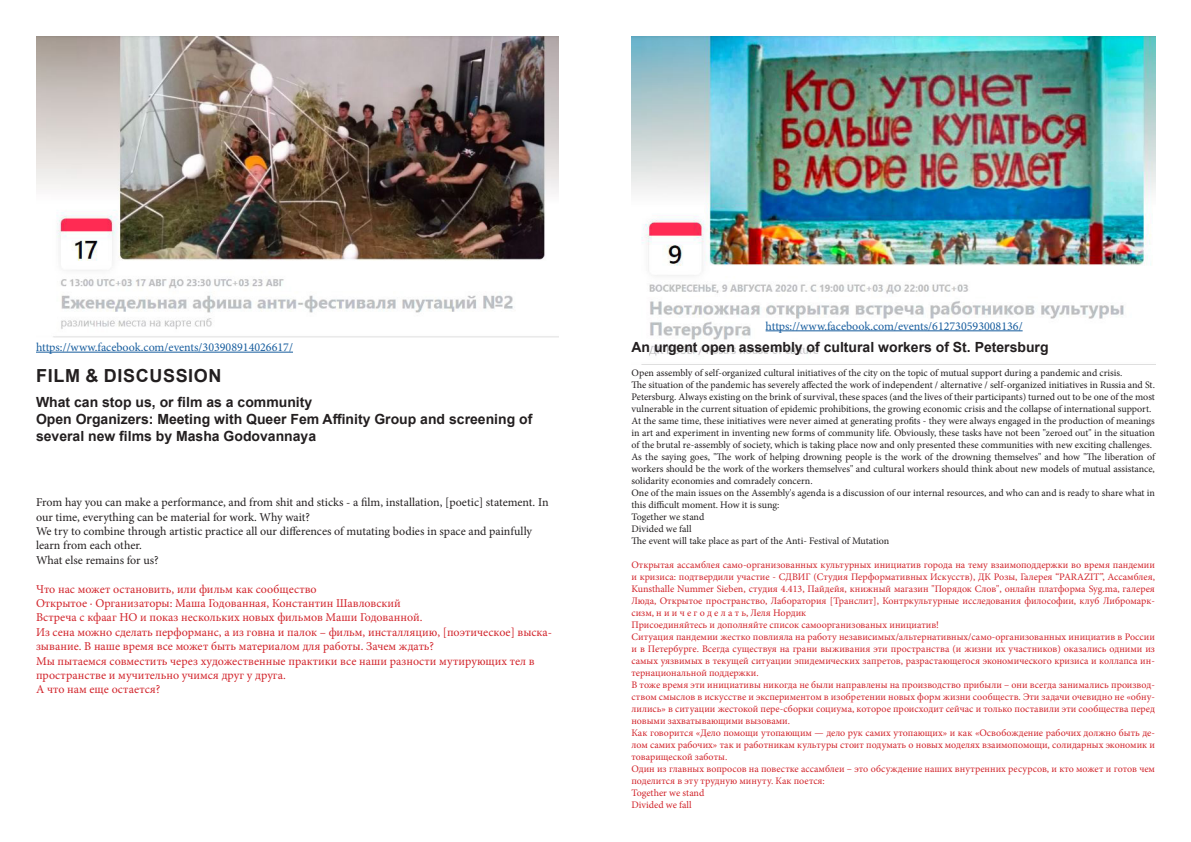
<style>
.page{position:relative;width:1191px;height:842px;background:#fff}
.page>*{position:absolute;margin:0;border:0;box-sizing:border-box;transform-origin:0 0}
.t1{font:700 18px "Arial";letter-spacing:.035em;color:#231f20}
.t2{font:700 14px/16.8px "Arial";color:#231f20}
.t3{font:12px/14.4px "Minion Pro";color:#d1232a}
.t4{font:12px/14.4px "Minion Pro";color:#231f20}
.t5{font:12px "Minion Pro";color:#175d9e}
.t6{font:10px/12px "Minion Pro";color:#d1232a;text-align:justify}
.t7{font:10px/12px "Minion Pro";color:#231f20;text-align:justify}
</style>
<div class="page">
<img style="left:36px;top:36px;width:522px;height:302px">
<img style="left:631px;top:36px;width:524px;height:329px">
<hr style="left:36px;top:352px;width:257px;height:1px;background:#175d9e">
<hr style="left:765px;top:330px;width:257px;height:1px;background:#175d9e">
<p class="t5" style="left:36px;top:339px;width:258px">https://www.facebook.com/events/303908914026617/</p>
<p class="t1" style="left:36px;top:363px;width:187px">FILM &amp; DISCUSSION</p>
<p class="t2" style="left:36px;top:394px;width:278px">What can stop us, or film as a community</p>
<p class="t2" style="left:36px;top:411px;width:498px">Open Organizers: Meeting with Queer Fem Affinity Group and screening of several new films by Masha Godovannaya</p>
<p class="t4" style="left:36px;top:495px;width:514px">From hay you can make a performance, and from shit and sticks - a film, installation, [poetic] statement. In our time, everything can be material for work. Why wait?</p>
<p class="t4" style="left:36px;top:524px;width:497px">We try to combine through artistic practice all our differences of mutating bodies in space and painfully learn from each other.</p>
<p class="t4" style="left:36px;top:553px;width:124px">What else remains for us?</p>
<p class="t3" style="left:36px;top:582px;width:282px">Что нас может остановить, или фильм как сообщество</p>
<p class="t3" style="left:36px;top:596px;width:366px">Открытое · Организаторы: Маша Годованная, Константин Шавловский</p>
<p class="t3" style="left:36px;top:610px;width:388px">Встреча с кфааг НО и показ нескольких новых фильмов Маши Годованной.</p>
<p class="t3" style="left:36px;top:625px;width:517px">Из сена можно сделать перформанс, а из говна и палок – фильм, инсталляцию, [поэтическое] выска&shy;зывание. В наше время все может быть материалом для работы. Зачем ждать?</p>
<p class="t3" style="left:36px;top:654px;width:500px">Мы пытаемся совместить через художественные практики все наши разности мутирующих тел в пространстве и мучительно учимся друг у друга.</p>
<p class="t3" style="left:36px;top:682px;width:126px">А что нам еще остается?</p>
<p class="t5" style="left:765px;top:318px;width:258px">https://www.facebook.com/events/612730593008136/</p>
<p class="t2" style="left:631px;top:339px;width:418px">An urgent open assembly of cultural workers of St. Petersburg</p>
<p class="t7" style="left:631px;top:367px;width:492px">Open assembly of self-organized cultural initiatives of the city on the topic of mutual support during a pandemic and crisis.</p>
<p class="t7" style="left:631px;top:379px;width:525px">The situation of the pandemic has severely affected the work of independent / alternative / self-organized initiatives in Russia and St.<br>Petersburg. Always existing on the brink of survival, these spaces (and the lives of their participants) turned out to be one of the most vulnerable in the current situation of epidemic prohibitions, the growing economic crisis and the collapse of international support.</p>
<p class="t7" style="left:631px;top:415px;width:525px">At the same time, these initiatives were never aimed at generating profits - they were always engaged in the production of meanings in art and experiment in inventing new forms of community life. Obviously, these tasks have not been "zeroed out" in the situation of the brutal re-assembly of society, which is taking place now and only presented these communities with new exciting challenges.</p>
<p class="t7" style="left:631px;top:451px;width:525px">As the saying goes, "The work of helping drowning people is the work of the drowning themselves" and how "The liberation of workers should be the work of the workers themselves" and cultural workers should think about new models of mutual assistance, solidarity economies and comradely concern.</p>
<p class="t7" style="left:631px;top:487px;width:525px">One of the main issues on the Assembly's agenda is a discussion of our internal resources, and who can and is ready to share what in this difficult moment. How it is sung:</p>
<p class="t7" style="left:631px;top:511px;width:74px">Together we stand</p>
<p class="t7" style="left:631px;top:523px;width:62px">Divided we fall</p>
<p class="t7" style="left:631px;top:535px;width:259px">The event will take place as part of the Anti- Festival of Mutation</p>
<p class="t6" style="left:631px;top:559px;width:525px">Открытая ассамблея само-организованных культурных инициатив города на тему взаимоподдержки во время пандемии и кризиса: подтвердили участие - СДВИГ (Студия Перформативных Искусств), ДК Розы, Галерея “PARAZIT”, Ассамблея, Kunsthalle Nummer Sieben, студия 4.413, Пайдейя, книжный магазин "Порядок Слов", онлайн платформа Syg.ma, галерея Люда, Открытое пространство, Лаборатория [Транслит], Контркультурные исследования философии, клуб Либромарк&shy;сизм, н и и ч е г о д е л а т ь, Леля Нордик</p>
<p class="t6" style="left:631px;top:619px;width:309px">Присоединяйтесь и дополняйте список самоорганизованых инициатив!</p>
<p class="t6" style="left:631px;top:631px;width:525px">Ситуация пандемии жестко повлияла на работу независимых/альтернативных/само-организованных инициатив в России и в Петербурге. Всегда существуя на грани выживания эти пространства (и жизни их участников) оказались одними из самых уязвимых в текущей ситуации эпидемических запретов, разрастающегося экономического кризиса и коллапса ин&shy;тернациональной поддержки.</p>
<p class="t6" style="left:631px;top:679px;width:525px">В тоже время эти инициативы никогда не были направлены на производство прибыли – они всегда занимались производ&shy;ством смыслов в искусстве и экспериментом в изобретении новых форм жизни сообществ. Эти задачи очевидно не «обну&shy;лились» в ситуации жестокой пере-сборки социума, которое происходит сейчас и только поставили эти сообщества перед новыми захватывающими вызовами.</p>
<p class="t6" style="left:631px;top:727px;width:525px">Как говорится «Дело помощи утопающим — дело рук самих утопающих» и как «Освобождение рабочих должно быть де&shy;лом самих рабочих» так и работникам культуры стоит подумать о новых моделях взаимопомощи, солидарных экономик и товарищеской заботы.</p>
<p class="t6" style="left:631px;top:763px;width:525px">Один из главных вопросов на повестке ассамблеи – это обсуждение наших внутренних ресурсов, и кто может и готов чем поделится в эту трудную минуту. Как поется:</p>
<p class="t6" style="left:631px;top:787px;width:74px">Together we stand</p>
<p class="t6" style="left:631px;top:799px;width:62px">Divided we fall</p>
</div>
